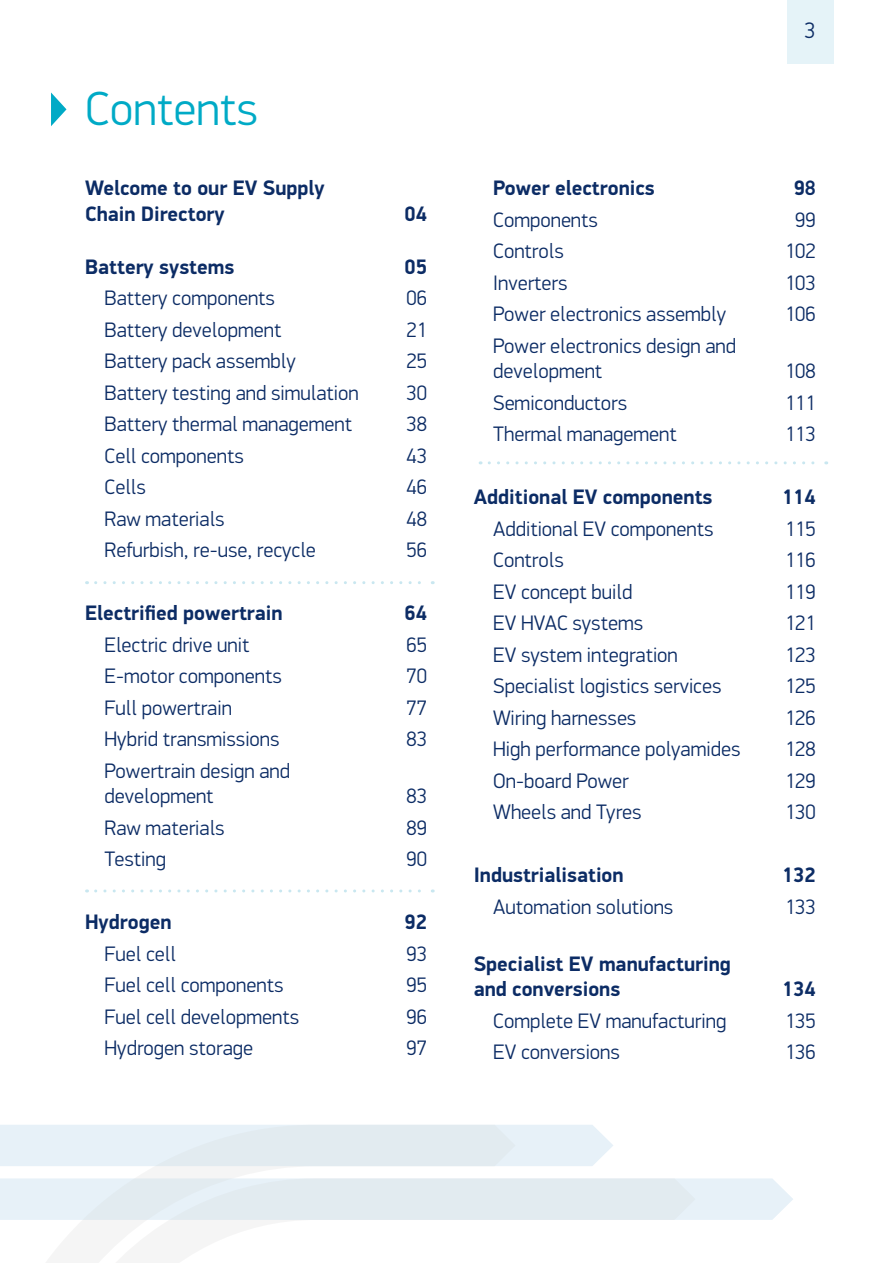
<style>
.page{position:relative;width:893px;height:1263px;background:#fff}
.page>*{position:absolute;margin:0;border:0;box-sizing:border-box;transform-origin:0 0}
.t1{font:300 48px "PF Din Display Pro";color:#00aac6}
.t2{font:300 22.5px "PF Din Display Pro";color:#0c2c65}
.t3{font:300 21px/25.5px "PF Din Display Pro";color:#0c2c65}
.t4{font:700 21px/25.5px "PF Din Display Pro";color:#0c2c65}
</style>
<div class="page">
<div style="left:787px;top:0;width:46px;height:64px;background:#e5f3f8"></div>
<svg style="left:0;top:1125px;width:613px;height:41px;background:#e9f2f8"></svg>
<svg style="left:0;top:1178px;width:793px;height:42px;background:#e9f2f8"></svg>
<svg style="left:15px;top:1125px;width:501px;height:95px;fill:#e7f1f8"></svg>
<div style="left:76px;top:1178px;width:619px;height:42px;background:#e2ebf0"></div>
<svg style="left:51px;top:92px;width:16px;height:34px"></svg>
<svg style="left:96px;top:581px;width:337px;height:3px"></svg>
<svg style="left:489px;top:461px;width:338px;height:3px"></svg>
<svg style="left:96px;top:889px;width:337px;height:3px"></svg>
<h1 class="t1" style="left:85px;top:81px;width:175px">Contents</h1>
<p class="t4" style="left:85px;top:176px;width:241px">Welcome to our EV Supply<br>Chain Directory</p>
<p class="t4" style="left:405px;top:202px;width:24px">04</p>
<p class="t4" style="left:85px;top:254px;width:151px">Battery systems</p>
<p class="t4" style="left:405px;top:254px;width:24px">05</p>
<p class="t3" style="left:105px;top:286px;width:172px">Battery components</p>
<p class="t3" style="left:407px;top:286px;width:22px">06</p>
<p class="t3" style="left:105px;top:317px;width:178px">Battery development</p>
<p class="t3" style="left:407px;top:317px;width:22px">21</p>
<p class="t3" style="left:105px;top:349px;width:193px">Battery pack assembly</p>
<p class="t3" style="left:407px;top:349px;width:22px">25</p>
<p class="t3" style="left:105px;top:380px;width:256px">Battery testing and simulation</p>
<p class="t3" style="left:407px;top:380px;width:22px">30</p>
<p class="t3" style="left:105px;top:412px;width:249px">Battery thermal management</p>
<p class="t3" style="left:407px;top:412px;width:22px">38</p>
<p class="t3" style="left:105px;top:443px;width:141px">Cell components</p>
<p class="t3" style="left:407px;top:443px;width:22px">43</p>
<p class="t3" style="left:105px;top:475px;width:43px">Cells</p>
<p class="t3" style="left:407px;top:475px;width:22px">46</p>
<p class="t3" style="left:105px;top:506px;width:122px">Raw materials</p>
<p class="t3" style="left:407px;top:506px;width:22px">48</p>
<p class="t3" style="left:105px;top:538px;width:213px">Refurbish, re-use, recycle</p>
<p class="t3" style="left:407px;top:538px;width:22px">56</p>
<p class="t4" style="left:85px;top:601px;width:199px">Electrified powertrain</p>
<p class="t4" style="left:405px;top:601px;width:24px">64</p>
<p class="t3" style="left:105px;top:632px;width:146px">Electric drive unit</p>
<p class="t3" style="left:407px;top:632px;width:22px">65</p>
<p class="t3" style="left:105px;top:664px;width:179px">E-motor components</p>
<p class="t3" style="left:407px;top:664px;width:22px">70</p>
<p class="t3" style="left:105px;top:695px;width:129px">Full powertrain</p>
<p class="t3" style="left:407px;top:695px;width:22px">77</p>
<p class="t3" style="left:105px;top:727px;width:177px">Hybrid transmissions</p>
<p class="t3" style="left:407px;top:727px;width:22px">83</p>
<p class="t3" style="left:105px;top:758px;width:187px">Powertrain design and development</p>
<p class="t3" style="left:407px;top:784px;width:22px">83</p>
<p class="t3" style="left:105px;top:815px;width:122px">Raw materials</p>
<p class="t3" style="left:407px;top:815px;width:22px">89</p>
<p class="t3" style="left:105px;top:847px;width:63px">Testing</p>
<p class="t3" style="left:407px;top:847px;width:22px">90</p>
<p class="t4" style="left:85px;top:910px;width:88px">Hydrogen</p>
<p class="t4" style="left:405px;top:910px;width:24px">92</p>
<p class="t3" style="left:105px;top:941px;width:73px">Fuel cell</p>
<p class="t3" style="left:407px;top:941px;width:22px">93</p>
<p class="t3" style="left:105px;top:973px;width:180px">Fuel cell components</p>
<p class="t3" style="left:407px;top:973px;width:22px">95</p>
<p class="t3" style="left:105px;top:1004px;width:196px">Fuel cell developments</p>
<p class="t3" style="left:407px;top:1004px;width:22px">96</p>
<p class="t3" style="left:105px;top:1036px;width:150px">Hydrogen storage</p>
<p class="t3" style="left:407px;top:1036px;width:22px">97</p>
<p class="t2" style="left:805px;top:18px;width:12px">3</p>
<p class="t4" style="left:493px;top:176px;width:163px">Power electronics</p>
<p class="t4" style="left:794px;top:176px;width:24px">98</p>
<p class="t3" style="left:493px;top:207px;width:106px">Components</p>
<p class="t3" style="left:795px;top:207px;width:22px">99</p>
<p class="t3" style="left:493px;top:239px;width:72px">Controls</p>
<p class="t3" style="left:785px;top:239px;width:32px">102</p>
<p class="t3" style="left:493px;top:270px;width:76px">Inverters</p>
<p class="t3" style="left:785px;top:270px;width:32px">103</p>
<p class="t3" style="left:493px;top:302px;width:234px">Power electronics assembly</p>
<p class="t3" style="left:785px;top:302px;width:32px">106</p>
<p class="t3" style="left:493px;top:333px;width:244px">Power electronics design and development</p>
<p class="t3" style="left:785px;top:359px;width:32px">108</p>
<p class="t3" style="left:493px;top:390px;width:135px">Semiconductors</p>
<p class="t3" style="left:785px;top:390px;width:32px">111</p>
<p class="t3" style="left:493px;top:422px;width:185px">Thermal management</p>
<p class="t3" style="left:785px;top:422px;width:32px">113</p>
<p class="t4" style="left:474px;top:485px;width:240px">Additional EV components</p>
<p class="t4" style="left:782px;top:485px;width:35px">114</p>
<p class="t3" style="left:493px;top:516px;width:222px">Additional EV components</p>
<p class="t3" style="left:785px;top:516px;width:32px">115</p>
<p class="t3" style="left:493px;top:548px;width:72px">Controls</p>
<p class="t3" style="left:785px;top:548px;width:32px">116</p>
<p class="t3" style="left:493px;top:579px;width:141px">EV concept build</p>
<p class="t3" style="left:785px;top:579px;width:32px">119</p>
<p class="t3" style="left:493px;top:611px;width:151px">EV HVAC systems</p>
<p class="t3" style="left:785px;top:611px;width:32px">121</p>
<p class="t3" style="left:493px;top:642px;width:186px">EV system integration</p>
<p class="t3" style="left:785px;top:642px;width:32px">123</p>
<p class="t3" style="left:493px;top:674px;width:230px">Specialist logistics services</p>
<p class="t3" style="left:785px;top:674px;width:32px">125</p>
<p class="t3" style="left:493px;top:705px;width:145px">Wiring harnesses</p>
<p class="t3" style="left:785px;top:705px;width:32px">126</p>
<p class="t3" style="left:493px;top:737px;width:249px">High performance polyamides</p>
<p class="t3" style="left:785px;top:737px;width:32px">128</p>
<p class="t3" style="left:493px;top:768px;width:137px">On-board Power</p>
<p class="t3" style="left:785px;top:768px;width:32px">129</p>
<p class="t3" style="left:493px;top:800px;width:150px">Wheels and Tyres</p>
<p class="t3" style="left:785px;top:800px;width:32px">130</p>
<p class="t4" style="left:474px;top:863px;width:151px">Industrialisation</p>
<p class="t4" style="left:782px;top:863px;width:35px">132</p>
<p class="t3" style="left:493px;top:894px;width:182px">Automation solutions</p>
<p class="t3" style="left:785px;top:894px;width:32px">133</p>
<p class="t4" style="left:474px;top:952px;width:259px">Specialist EV manufacturing and conversions</p>
<p class="t4" style="left:782px;top:977px;width:35px">134</p>
<p class="t3" style="left:493px;top:1008px;width:235px">Complete EV manufacturing</p>
<p class="t3" style="left:785px;top:1008px;width:32px">135</p>
<p class="t3" style="left:493px;top:1040px;width:128px">EV conversions</p>
<p class="t3" style="left:785px;top:1040px;width:32px">136</p>
</div>
